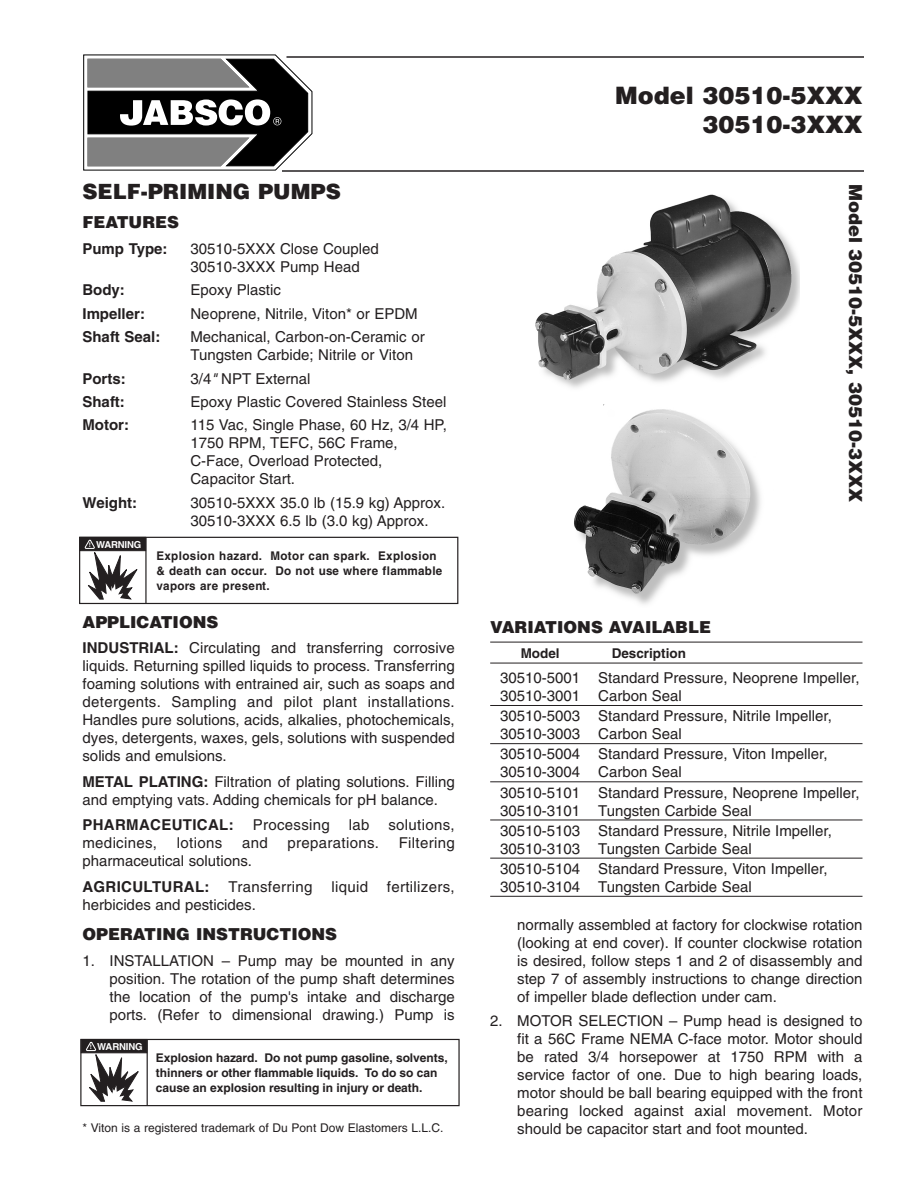
<style>
.page{position:relative;width:918px;height:1188px;background:#fff}
.page>*{position:absolute;margin:0;border:0;box-sizing:border-box;transform-origin:0 0}
.t1{font:900 24px/28.8px "Helvetica";color:#231f20;text-align:right}
.t2{font:900 21px "Helvetica";color:#231f20}
.t3{font:900 18px "Helvetica";color:#231f20}
.t4{font:900 16.5px "Helvetica";color:#231f20}
.t5{font:15px/18px "Helvetica";color:#231f20}
.t6{font:15px "Helvetica";letter-spacing:.02em;color:#231f20}
.t7{font:700 15px "Helvetica";color:#231f20}
.t8{font:700 15px "Helvetica";letter-spacing:.02em;color:#231f20}
.t9{font:700 13.5px "Helvetica";color:#231f20}
.t10{font:700 12px/15px "Helvetica";letter-spacing:-.005em;color:#231f20}
.t11{font:700 12px/15px "Helvetica";letter-spacing:.03em;color:#231f20}
.t12{font:12px "Helvetica";color:#231f20}
.t13{font:700 9.6px "Helvetica";letter-spacing:-.02em;color:#fff}
.s1{font-style:italic}
.s2{font-size:6.3px}
.s3{font-weight:700}
</style>
<div class="page">
<svg style="left:83px;top:54px;width:230px;height:117px"></svg>
<hr style="left:286px;top:56px;width:578px;height:2px;background:#231f20">
<hr style="left:282px;top:170px;width:582px;height:2px;background:#231f20">
<img style="left:535px;top:194px;width:264px;height:194px">
<img style="left:574px;top:404px;width:187px;height:200px">
<div style="left:79px;top:537px;width:379px;height:67px;border:1px solid #231f20"></div>
<div style="left:80px;top:537px;width:66px;height:14px;background:#231f20"></div>
<svg style="left:85px;top:539px;width:53px;height:61px"></svg>
<hr style="left:145px;top:537px;width:2px;height:67px;background:#231f20">
<div style="left:80px;top:1039px;width:380px;height:67px;border:1px solid #231f20"></div>
<div style="left:81px;top:1039px;width:66px;height:14px;background:#231f20"></div>
<svg style="left:86px;top:1041px;width:53px;height:61px"></svg>
<hr style="left:147px;top:1039px;width:1px;height:67px;background:#231f20">
<hr style="left:490px;top:642px;width:372px;height:1px;background:#231f20">
<hr style="left:490px;top:663px;width:372px;height:1px;background:#231f20">
<hr style="left:490px;top:705px;width:372px;height:1px;background:#231f20">
<hr style="left:490px;top:743px;width:372px;height:1px;background:#231f20">
<hr style="left:490px;top:781px;width:372px;height:1px;background:#231f20">
<hr style="left:490px;top:820px;width:372px;height:1px;background:#231f20">
<hr style="left:490px;top:858px;width:372px;height:1px;background:#231f20">
<hr style="left:490px;top:896px;width:372px;height:1px;background:#231f20">
<h2 class="t2" style="left:82px;top:184px;width:260px">SELF-PRIMING PUMPS</h2>
<p class="t4" style="left:82px;top:217px;width:98px">FEATURES</p>
<p class="t7" style="left:82px;top:243px;width:87px">Pump Type:</p>
<p class="t5" style="left:190px;top:241px;width:190px">30510-5XXX Close Coupled<br>30510-3XXX Pump Head</p>
<p class="t7" style="left:82px;top:285px;width:44px">Body:</p>
<p class="t5" style="left:190px;top:283px;width:92px">Epoxy Plastic</p>
<p class="t7" style="left:82px;top:308px;width:64px">Impeller:</p>
<p class="t5" style="left:190px;top:306px;width:229px">Neoprene, Nitrile, Viton* or EPDM</p>
<p class="t7" style="left:82px;top:331px;width:79px">Shaft Seal:</p>
<p class="t5" style="left:190px;top:329px;width:236px">Mechanical, Carbon-on-Ceramic or<br>Tungsten Carbide; Nitrile or Viton</p>
<p class="t7" style="left:82px;top:373px;width:45px">Ports:</p>
<p class="t5" style="left:190px;top:371px;width:122px">3/4<span class="s1">"</span>NPT External</p>
<p class="t7" style="left:83px;top:396px;width:44px">Shaft:</p>
<p class="t5" style="left:191px;top:394px;width:257px">Epoxy Plastic Covered Stainless Steel</p>
<p class="t7" style="left:83px;top:420px;width:48px">Motor:</p>
<p class="t5" style="left:191px;top:418px;width:258px">115 Vac, Single Phase, 60 Hz, 3/4 HP,<br>1750 RPM, TEFC, 56C Frame,<br>C-Face, Overload Protected,<br>Capacitor Start.</p>
<p class="t7" style="left:83px;top:497px;width:56px">Weight:</p>
<p class="t5" style="left:191px;top:495px;width:256px">30510-5XXX 35.0 lb (15.9 kg) Approx.<br>30510-3XXX 6.5 lb (3.0 kg) Approx.</p>
<p class="t13" style="left:89px;top:541px;width:54px"><span class="s2">!</span> WARNING</p>
<p class="t11" style="left:156px;top:549px;width:288px">Explosion hazard. Motor can spark. Explosion &amp; death can occur. Do not use where flammable vapors are present.</p>
<p class="t4" style="left:82px;top:616px;width:137px">APPLICATIONS</p>
<p class="t5" style="left:82px;top:640px;width:374px;text-align:justify"><span class="s3">INDUSTRIAL:</span> Circulating and transferring corrosive liquids. Returning spilled liquids to process. Transferring foaming solutions with entrained air, such as soaps and detergents. Sampling and pilot plant installations.<br>Handles pure solutions, acids, alkalies, photochemicals, dyes, detergents, waxes, gels, solutions with suspended solids and emulsions.</p>
<p class="t5" style="left:82px;top:774px;width:374px"><span class="s3">METAL PLATING:</span> Filtration of plating solutions. Filling and emptying vats. Adding chemicals for pH balance.</p>
<p class="t8" style="left:82px;top:820px;width:153px">PHARMACEUTICAL:</p>
<p class="t6" style="left:253px;top:820px;width:79px">Processing</p>
<p class="t5" style="left:349px;top:818px;width:22px">lab</p>
<p class="t6" style="left:388px;top:820px;width:68px">solutions,</p>
<p class="t6" style="left:82px;top:838px;width:76px">medicines,</p>
<p class="t6" style="left:177px;top:838px;width:47px">lotions</p>
<p class="t5" style="left:242px;top:836px;width:27px">and</p>
<p class="t6" style="left:288px;top:838px;width:93px">preparations.</p>
<p class="t6" style="left:399px;top:838px;width:57px">Filtering</p>
<p class="t5" style="left:82px;top:854px;width:171px">pharmaceutical solutions.</p>
<p class="t8" style="left:82px;top:881px;width:129px">AGRICULTURAL:</p>
<p class="t6" style="left:228px;top:881px;width:85px">Transferring</p>
<p class="t5" style="left:331px;top:879px;width:38px">liquid</p>
<p class="t6" style="left:387px;top:881px;width:69px">fertilizers,</p>
<p class="t5" style="left:82px;top:897px;width:175px">herbicides and pesticides.</p>
<p class="t4" style="left:82px;top:928px;width:256px">OPERATING INSTRUCTIONS</p>
<p class="t5" style="left:110px;top:953px;width:347px;text-align:justify;text-indent:-27px">1. INSTALLATION – Pump may be mounted in any position. The rotation of the pump shaft determines the location of the pump's intake and discharge ports. (Refer to dimensional drawing.) Pump is</p>
<p class="t13" style="left:90px;top:1043px;width:54px"><span class="s2">!</span> WARNING</p>
<p class="t10" style="left:156px;top:1051px;width:293px">Explosion hazard. Do not pump gasoline, solvents, thinners or other flammable liquids. To do so can cause an explosion resulting in injury or death.</p>
<p class="t12" style="left:82px;top:1124px;width:362px">* Viton is a registered trademark of Du Pont Dow Elastomers L.L.C.</p>
<h1 class="t1" style="left:615px;top:83px;width:249px">Model 30510-5XXX<br>30510-3XXX</h1>
<p class="t3" style="left:862px;top:184px;width:320px;rotate:90deg">Model 30510-5XXX, 30510-3XXX</p>
<p class="t4" style="left:490px;top:621px;width:222px">VARIATIONS AVAILABLE</p>
<p class="t9" style="left:521px;top:649px;width:40px">Model</p>
<p class="t9" style="left:612px;top:649px;width:76px">Description</p>
<p class="t5" style="left:500px;top:670px;width:361px">30510-5001 Standard Pressure, Neoprene Impeller,<br>30510-3001 Carbon Seal</p>
<p class="t5" style="left:500px;top:708px;width:333px">30510-5003 Standard Pressure, Nitrile Impeller,<br>30510-3003 Carbon Seal</p>
<p class="t5" style="left:500px;top:747px;width:329px">30510-5004 Standard Pressure, Viton Impeller,<br>30510-3004 Carbon Seal</p>
<p class="t5" style="left:500px;top:785px;width:361px">30510-5101 Standard Pressure, Neoprene Impeller,<br>30510-3101 Tungsten Carbide Seal</p>
<p class="t5" style="left:500px;top:823px;width:333px">30510-5103 Standard Pressure, Nitrile Impeller,<br>30510-3103 Tungsten Carbide Seal</p>
<p class="t5" style="left:500px;top:861px;width:329px">30510-5104 Standard Pressure, Viton Impeller,<br>30510-3104 Tungsten Carbide Seal</p>
<p class="t5" style="left:517px;top:918px;width:347px;text-align:justify">normally assembled at factory for clockwise rotation (looking at end cover). If counter clockwise rotation is desired, follow steps 1 and 2 of disassembly and step 7 of assembly instructions to change direction of impeller blade deflection under cam.</p>
<p class="t5" style="left:517px;top:1013px;width:347px;text-align:justify;text-indent:-27px">2. MOTOR SELECTION – Pump head is designed to fit a 56C Frame NEMA C-face motor. Motor should be rated 3/4 horsepower at 1750 RPM with a service factor of one. Due to high bearing loads, motor should be ball bearing equipped with the front bearing locked against axial movement. Motor should be capacitor start and foot mounted.</p>
</div>
